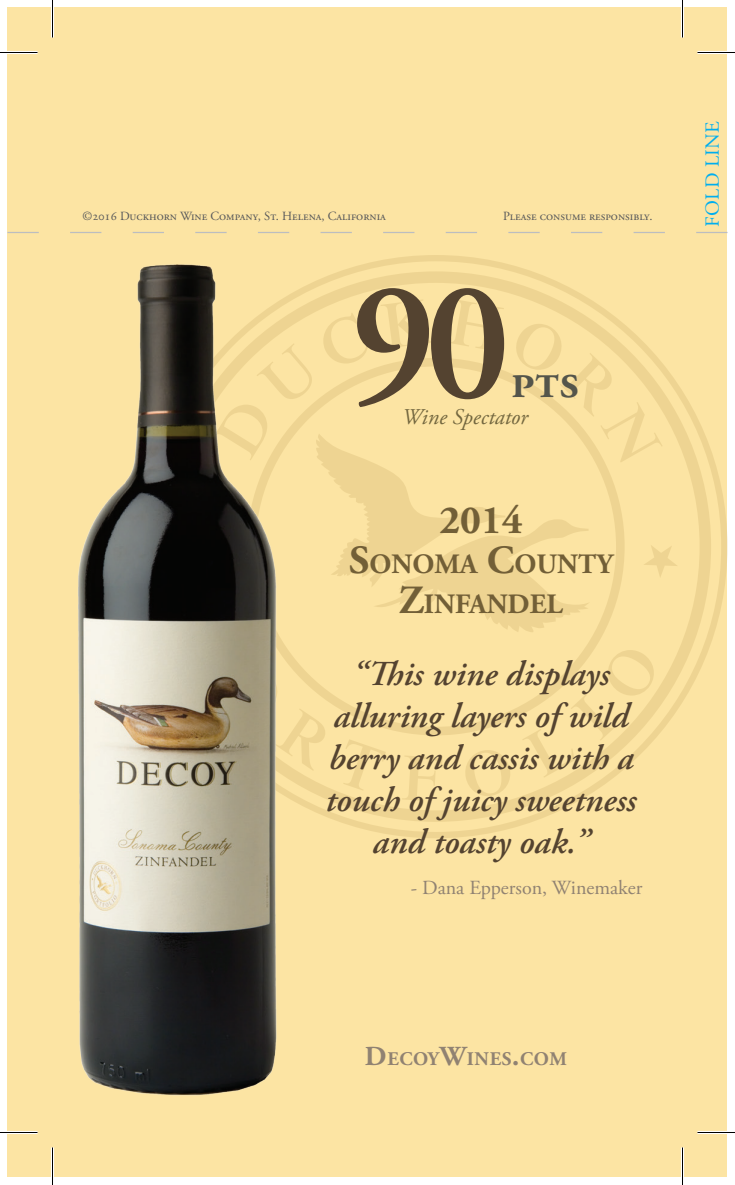
<style>
.page{position:relative;width:735px;height:1185px;background:#fff}
.page>*{position:absolute;margin:0;border:0;box-sizing:border-box;transform-origin:0 0}
.Score{font:600 170px "Adobe Garamond Pro";color:#544330}
.Score-2{font:600 50px "Adobe Garamond Pro";color:#54554b}
.Variatel{font:700 40px "Adobe Garamond Pro";color:#725f37}
.t1{font:italic 600 35px/42px "Adobe Garamond Pro";color:#544330;text-align:center}
.Variatel-2{font:700 28px/40px "Adobe Garamond Pro";color:#725f37;text-align:center}
.Score-3{font:italic 22.5px "Adobe Garamond Pro";color:#73673f}
.Winemaker{font:20px "Adobe Garamond Pro";color:#908272}
.t2{font:20px "Adobe Garamond Pro";letter-spacing:.015em;color:#00aeef}
.t3{font:700 19.25px "Adobe Garamond Pro";letter-spacing:.035em;color:#908272}
.t4{font:12.5px "Adobe Garamond Pro";color:#57585a}
.s1{font-size:40px}
.s2{font-size:27.5px}
</style>
<div class="page">
<div style="left:8px;top:8px;width:720px;height:1170px;background:#fce4a3"></div>
<svg style="left:349px;top:255px;width:378px;height:583px"></svg>
<svg style="left:349px;top:299px;width:329px;height:502px"></svg>
<img style="left:78px;top:264px;width:271px;height:832px">
<svg style="left:8px;top:232px;width:720px;height:1px"></svg>
<hr style="left:0;top:51px;width:38px;height:3px;background:#fff">
<hr style="left:698px;top:51px;width:37px;height:3px;background:#fff">
<hr style="left:0;top:1131px;width:38px;height:3px;background:#fff">
<hr style="left:698px;top:1131px;width:37px;height:3px;background:#fff">
<hr style="left:51px;top:0;width:3px;height:38px;background:#fff">
<hr style="left:51px;top:1148px;width:3px;height:37px;background:#fff">
<hr style="left:681px;top:0;width:3px;height:38px;background:#fff">
<hr style="left:681px;top:1148px;width:3px;height:37px;background:#fff">
<hr style="left:0;top:52px;width:38px;height:1px;background:#000">
<hr style="left:698px;top:52px;width:37px;height:1px;background:#000">
<hr style="left:0;top:1132px;width:38px;height:1px;background:#000">
<hr style="left:698px;top:1132px;width:37px;height:1px;background:#000">
<hr style="left:52px;top:0;width:1px;height:38px;background:#000">
<hr style="left:52px;top:1148px;width:1px;height:37px;background:#000">
<hr style="left:682px;top:0;width:1px;height:38px;background:#000">
<hr style="left:682px;top:1148px;width:1px;height:37px;background:#000">
<p class="t4" style="left:82px;top:209px;width:305px">©2016 Duckhorn Wine Company, St. Helena, California</p>
<p class="t4" style="left:503px;top:209px;width:151px">Please consume responsibly.</p>
<p class="Score" style="left:350px;top:245px;width:162px">90</p>
<p class="Score-2" style="left:511px;top:352px;width:70px">pts</p>
<p class="Score-3" style="left:402px;top:404px;width:127px">Wine Spectator</p>
<p class="Variatel" style="left:439px;top:497px;width:85px">2014</p>
<p class="Variatel-2" style="left:349px;top:544px;width:265px"><span class="s1">S</span>ONOMA <span class="s1">C</span>OUNTY<br><span class="s1">Z</span>INFANDEL</p>
<p class="t1" style="left:326px;top:654px;width:312px">“This wine displays alluring layers of wild berry and cassis with a touch of juicy sweetness and toasty oak.”</p>
<p class="Winemaker" style="left:411px;top:876px;width:233px">- Dana Epperson, Winemaker</p>
<p class="t2" style="left:701px;top:227px;width:107px;rotate:-90deg">FOLD LINE</p>
<p class="t3" style="left:365px;top:1048px;width:204px"><span class="s2">D</span>ECOY<span class="s2">W</span>INES<span class="s2">.</span>COM</p>
</div>
